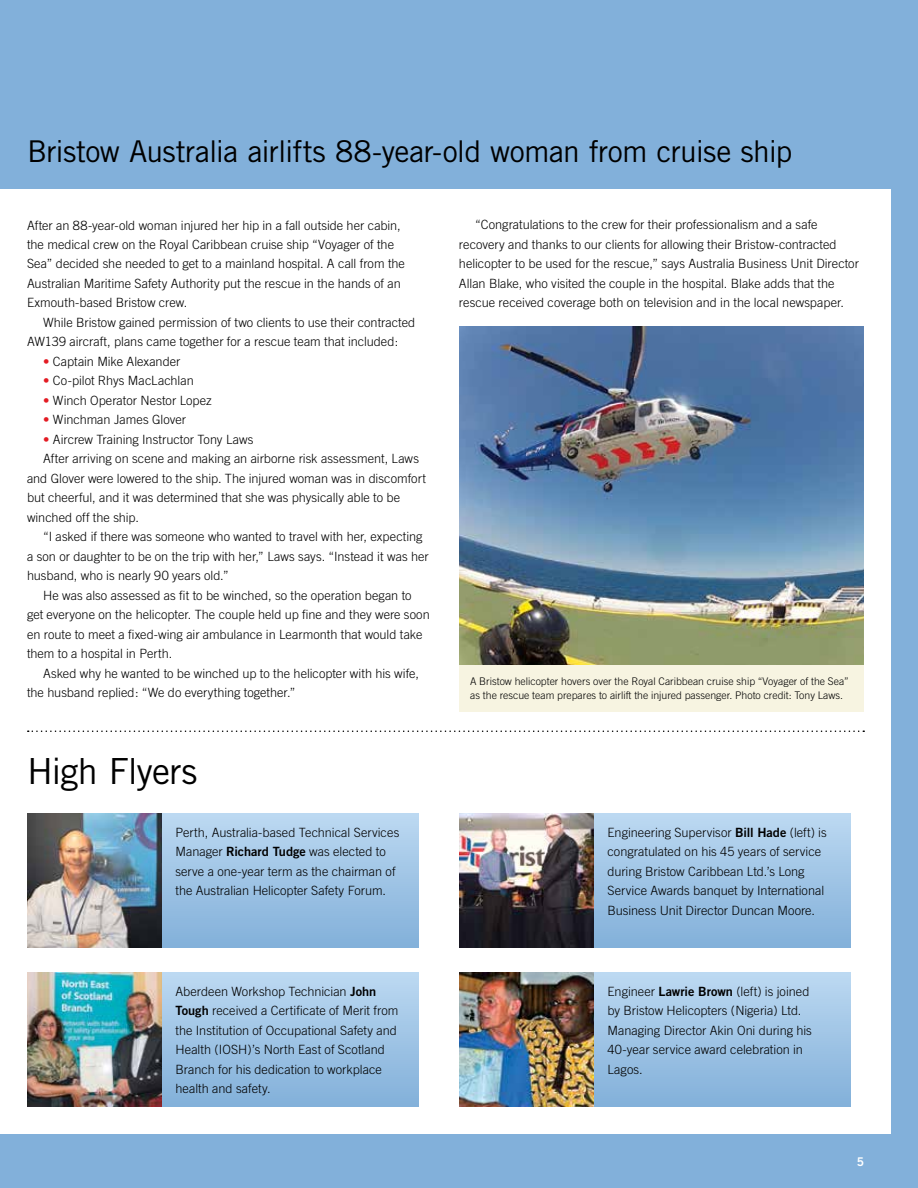
<style>
.page{position:relative;width:918px;height:1188px;background:#82b0da}
.page>*{position:absolute;margin:0;border:0;box-sizing:border-box;transform-origin:0 0}
.t1{font:36px "Trade Gothic";letter-spacing:-.025em;color:#000}
.t2{font:30px "Trade Gothic";letter-spacing:-.02em;color:#000}
.t3{font:300 12.75px/19.5px "Trade Gothic";color:#000}
.t4{font:300 10.5px/13.5px "Trade Gothic";color:#000}
.s1{color:#e31b23}
.s2{font-family:"Trade Gothic Bold Two";font-weight:400}
</style>
<div class="page">
<div style="left:0;top:189px;width:891px;height:945px;background:#fff"></div>
<svg style="left:28px;top:730px;width:836px;height:2px"></svg>
<div style="left:459px;top:664px;width:405px;height:47px;background:#f7f4e1"></div>
<img style="left:459px;top:327px;width:405px;height:337px">
<img style="left:27px;top:813px;width:135px;height:135px">
<img style="left:459px;top:813px;width:135px;height:135px">
<img style="left:27px;top:972px;width:135px;height:135px">
<img style="left:459px;top:972px;width:135px;height:135px">
<div style="left:162px;top:813px;width:256px;height:135px;background:linear-gradient(to bottom,#bcd9f2,#82b0d9)"></div>
<div style="left:594px;top:813px;width:256px;height:135px;background:linear-gradient(to bottom,#bcd9f2,#82b0d9)"></div>
<div style="left:162px;top:972px;width:256px;height:135px;background:linear-gradient(to bottom,#bcd9f2,#82b0d9)"></div>
<div style="left:594px;top:972px;width:256px;height:135px;background:linear-gradient(to bottom,#bcd9f2,#82b0d9)"></div>
<h2 class="t2" style="left:27px;top:133px;width:767px">Bristow Australia airlifts 88-year-old woman from cruise ship</h2>
<p class="t3" style="left:27px;top:215px;width:380px">After an 88-year-old woman injured her hip in a fall outside her cabin, the medical crew on the Royal Caribbean cruise ship “Voyager of the Sea” decided she needed to get to a mainland hospital. A call from the Australian Maritime Safety Authority put the rescue in the hands of an Exmouth-based Bristow crew.</p>
<p class="t3" style="left:27px;top:313px;width:390px;text-indent:16px">While Bristow gained permission of two clients to use their contracted<br>AW139 aircraft, plans came together for a rescue team that included:</p>
<p class="t3" style="left:43px;top:352px;width:139px"><span class="s1">•</span> Captain Mike Alexander</p>
<p class="t3" style="left:43px;top:371px;width:152px"><span class="s1">•</span> Co-pilot Rhys MacLachlan</p>
<p class="t3" style="left:43px;top:391px;width:170px"><span class="s1">•</span> Winch Operator Nestor Lopez</p>
<p class="t3" style="left:43px;top:410px;width:144px"><span class="s1">•</span> Winchman James Glover</p>
<p class="t3" style="left:43px;top:429px;width:212px"><span class="s1">•</span> Aircrew Training Instructor Tony Laws</p>
<p class="t3" style="left:43px;top:449px;width:377px">After arriving on scene and making an airborne risk assessment, Laws</p>
<p class="t3" style="left:27px;top:468px;width:400px">and Glover were lowered to the ship. The injured woman was in discomfort</p>
<p class="t3" style="left:27px;top:488px;width:375px">but cheerful, and it was determined that she was physically able to be</p>
<p class="t3" style="left:27px;top:507px;width:114px">winched off the ship.</p>
<p class="t3" style="left:43px;top:527px;width:381px">“I asked if there was someone who wanted to travel with her, expecting</p>
<p class="t3" style="left:27px;top:546px;width:403px">a son or daughter to be on the trip with her,” Laws says. “Instead it was her</p>
<p class="t3" style="left:27px;top:566px;width:203px">husband, who is nearly 90 years old.”</p>
<p class="t3" style="left:43px;top:585px;width:370px">He was also assessed as fit to be winched, so the operation began to</p>
<p class="t3" style="left:27px;top:605px;width:404px">get everyone on the helicopter. The couple held up fine and they were soon</p>
<p class="t3" style="left:27px;top:624px;width:397px">en route to meet a fixed-wing air ambulance in Learmonth that would take</p>
<p class="t3" style="left:27px;top:644px;width:147px">them to a hospital in Perth.</p>
<p class="t3" style="left:43px;top:663px;width:377px">Asked why he wanted to be winched up to the helicopter with his wife,</p>
<p class="t3" style="left:27px;top:683px;width:270px">the husband replied: “We do everything together.”</p>
<h1 class="t1" style="left:27px;top:749px;width:172px">High Flyers</h1>
<p class="t3" style="left:459px;top:215px;width:401px;text-indent:16px">“Congratulations to the crew for their professionalism and a safe recovery and thanks to our clients for allowing their Bristow-contracted helicopter to be used for the rescue,” says Australia Business Unit Director Allan Blake, who visited the couple in the hospital. Blake adds that the rescue received coverage both on television and in the local newspaper.</p>
<p class="t4" style="left:470px;top:675px;width:380px">A Bristow helicopter hovers over the Royal Caribbean cruise ship “Voyager of the Sea” as the rescue team prepares to airlift the injured passenger. Photo credit: Tony Laws.</p>
<p class="t3" style="left:176px;top:822px;width:225px">Perth, Australia-based Technical Services Manager <span class="s2">Richard Tudge</span> was elected to serve a one-year term as the chairman of the Australian Helicopter Safety Forum.</p>
<p class="t3" style="left:608px;top:822px;width:221px">Engineering Supervisor <span class="s2">Bill Hade</span> (left) is congratulated on his 45 years of service during Bristow Caribbean Ltd.’s Long Service Awards banquet by International Business Unit Director Duncan Moore.</p>
<p class="t3" style="left:176px;top:981px;width:224px">Aberdeen Workshop Technician <span class="s2">John Tough</span> received a Certificate of Merit from the Institution of Occupational Safety and Health (IOSH)’s North East of Scotland Branch for his dedication to workplace health and safety.</p>
<p class="t3" style="left:608px;top:981px;width:206px">Engineer <span class="s2">Lawrie Brown</span> (left) is joined by Bristow Helicopters (Nigeria) Ltd.<br>Managing Director Akin Oni during his<br>40-year service award celebration in<br>Lagos.</p>
</div>
